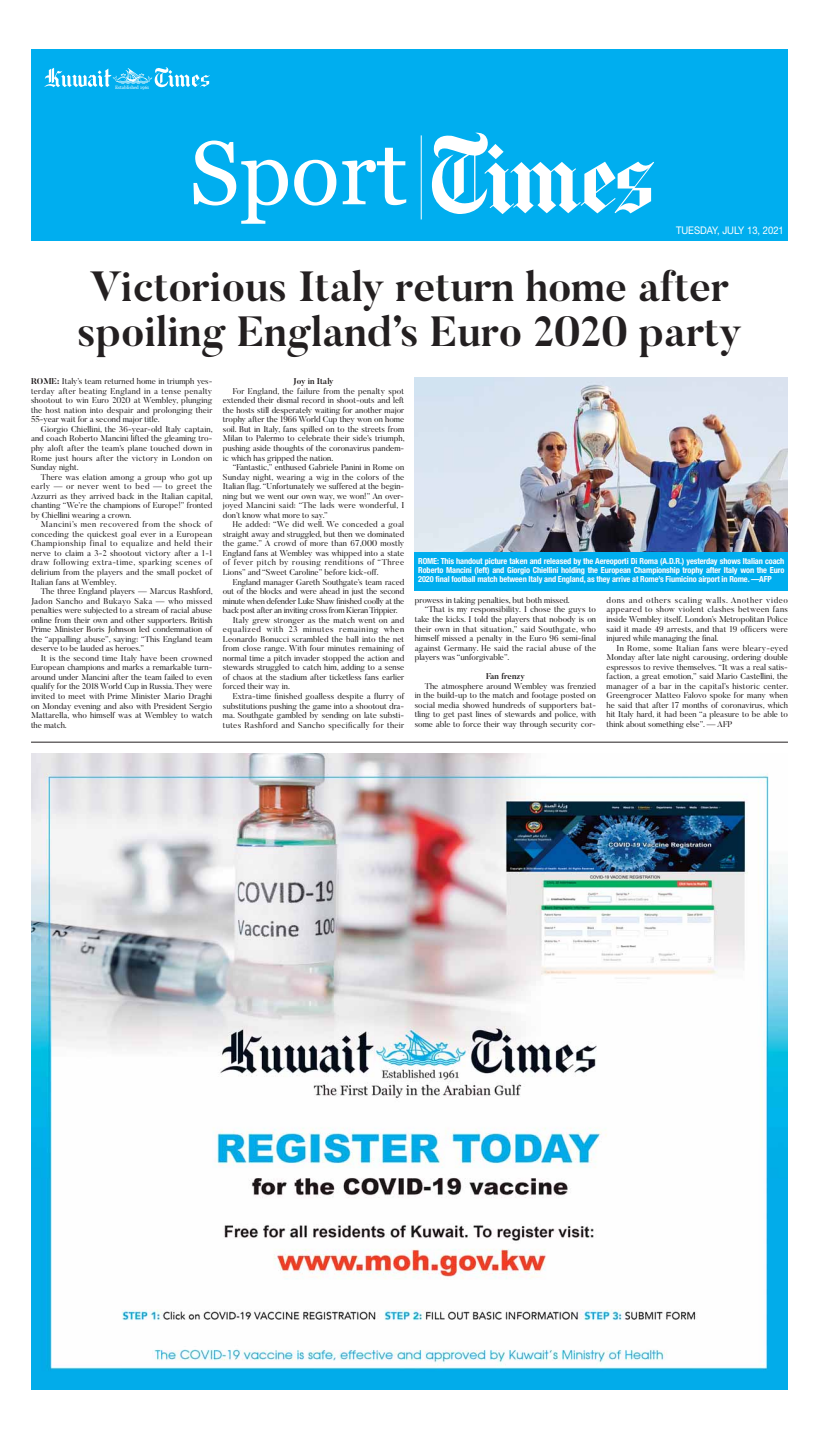
<style>
.page{position:relative;width:819px;height:1439px;background:#fff}
.page>*{position:absolute;margin:0;border:0;box-sizing:border-box;transform-origin:0 0}
.t1{font:89.86px "Georgia+T42";color:#fff}
.t2{font:700 42px/45.5px "Butler";color:#231f20;text-align:center}
.t3{font:10.5px "Helvetica Neue";color:#fff;scale:.9 1}
.t4{font:8.31px/9.5px "Butler";color:#231f20;text-align:justify}
.t5{font:700 condensed 8.31px/9.2px "Helvetica Neue";letter-spacing:-.015em;color:#fff;text-align:justify}
.t6{font:8.31px "Butler";letter-spacing:-.025em;color:#231f20}
.t7{font:8.31px "Butler";letter-spacing:.02em;color:#231f20}
.t8{font:8.31px "Butler";letter-spacing:.035em;color:#231f20}
.t9{font:8.31px "Butler";letter-spacing:.025em;color:#231f20}
.t10{font:8.31px "Butler";letter-spacing:.075em;color:#231f20}
.t11{font:700 8.31px "Butler";color:#231f20}
.t12{font:4.64px "Georgia+T42";color:#fff}
.s1{font-weight:700}
</style>
<div class="page">
<div style="left:31px;top:50px;width:756px;height:191px;background:#00aeef"></div>
<svg style="left:432px;top:132px;width:222px;height:82px"></svg>
<hr style="left:420px;top:135px;width:1px;height:84px;background:#fff">
<svg style="left:44px;top:67px;width:166px;height:20px"></svg>
<img style="left:31px;top:754px;width:757px;height:635px">
<hr style="left:31px;top:742px;width:757px;height:1px;background:#231f20">
<img style="left:414px;top:377px;width:374px;height:175px">
<div style="left:414px;top:552px;width:374px;height:38px;background:#00aeef"></div>
<p class="t12" style="left:115px;top:85px;width:36px">Established 1961</p>
<h1 class="t1" style="left:189px;top:121px;width:219px">Sport</h1>
<p class="t3" style="left:676px;top:224px;width:121px">TUESDAY, JULY 13, 2021</p>
<h2 class="t2" style="left:77px;top:268px;width:666px">Victorious Italy return home after spoiling England’s Euro 2020 party</h2>
<p class="t4" style="left:31px;top:377px;width:183px"><span class="s1">ROME:</span> Italy’s team returned home in triumph yes&shy;terday after beating England in a tense penalty shootout to win Euro 2020 at Wembley, plunging the host nation into despair and prolonging their 55-year wait for a second major title.</p>
<p class="t4" style="left:31px;top:425px;width:183px;text-indent:10px">Giorgio Chiellini, the 36-year-old Italy captain, and coach Roberto Mancini lifted the gleaming tro&shy;phy aloft after the team’s plane touched down in Rome just hours after the victory in London on Sunday night.</p>
<p class="t4" style="left:31px;top:473px;width:183px;text-indent:10px">There was elation among a group who got up early — or never went to bed — to greet the Azzurri as they arrived back in the Italian capital, chanting “We’re the champions of Europe!” fronted by Chiellini wearing a crown.</p>
<p class="t4" style="left:31px;top:520px;width:183px;text-indent:10px">Mancini’s men recovered from the shock of conceding the quickest goal ever in a European Championship final to equalize and held their nerve to claim a 3-2 shootout victory after a 1-1 draw following extra-time, sparking scenes of delirium from the players and the small pocket of Italian fans at Wembley.</p>
<p class="t4" style="left:31px;top:587px;width:183px;text-indent:10px">The three England players — Marcus Rashford, Jadon Sancho and Bukayo Saka — who missed penalties were subjected to a stream of racial abuse online from their own and other supporters. British Prime Minister Boris Johnson led condemnation of the “appalling abuse”, saying: “This England team deserve to be lauded as heroes.”</p>
<p class="t4" style="left:31px;top:654px;width:183px;text-indent:10px">It is the second time Italy have been crowned European champions and marks a remarkable turn&shy;around under Mancini after the team failed to even qualify for the 2018 World Cup in Russia. They were invited to meet with Prime Minister Mario Draghi on Monday evening and also with President Sergio Mattarella, who himself was at Wembley to watch the match.</p>
<p class="t11" style="left:293px;top:378px;width:42px">Joy in Italy</p>
<p class="t4" style="left:223px;top:387px;width:183px;text-indent:10px">For England, the failure from the penalty spot extended their dismal record in shoot-outs and left the hosts still desperately waiting for another major trophy after the 1966 World Cup they won on home soil. But in Italy, fans spilled on to the streets from Milan to Palermo to celebrate their side’s triumph, pushing aside thoughts of the coronavirus pandem&shy;ic which has gripped the nation.</p>
<p class="t4" style="left:223px;top:463px;width:183px;text-indent:10px">“Fantastic,” enthused Gabriele Panini in Rome on Sunday night, wearing a wig in the colors of the Italian flag. “Unfortunately we suffered at the begin&shy;ning but we went our own way, we won!” An over&shy;joyed Mancini said: “The lads were wonderful, I don’t know what more to say.”</p>
<p class="t4" style="left:223px;top:520px;width:183px;text-indent:10px">He added: “We did well. We conceded a goal straight away and struggled, but then we dominated the game.” A crowd of more than 67,000 mostly England fans at Wembley was whipped into a state of fever pitch by rousing renditions of “Three Lions” and “Sweet Caroline” before kick-off.</p>
<p class="t4" style="left:233px;top:578px;width:173px">England manager Gareth Southgate’s team raced</p>
<p class="t4" style="left:223px;top:587px;width:183px">out of the blocks and were ahead in just the second</p>
<p class="t6" style="left:223px;top:597px;width:183px">minute when defender Luke Shaw finished coolly at the</p>
<p class="t6" style="left:223px;top:607px;width:176px">back post after an inviting cross from Kieran Trippier.</p>
<p class="t7" style="left:233px;top:616px;width:173px">Italy grew stronger as the match went on and</p>
<p class="t10" style="left:223px;top:626px;width:183px">equalized with 23 minutes remaining when</p>
<p class="t4" style="left:223px;top:635px;width:183px">Leonardo Bonucci scrambled the ball into the net</p>
<p class="t4" style="left:223px;top:644px;width:183px">from close range. With four minutes remaining of</p>
<p class="t4" style="left:223px;top:654px;width:183px">normal time a pitch invader stopped the action and</p>
<p class="t4" style="left:223px;top:664px;width:183px">stewards struggled to catch him, adding to a sense</p>
<p class="t4" style="left:223px;top:673px;width:183px">of chaos at the stadium after ticketless fans earlier</p>
<p class="t4" style="left:223px;top:683px;width:68px">forced their way in.</p>
<p class="t4" style="left:233px;top:692px;width:173px">Extra-time finished goalless despite a flurry of</p>
<p class="t4" style="left:223px;top:702px;width:183px">substitutions pushing the game into a shootout dra-</p>
<p class="t4" style="left:223px;top:711px;width:183px">ma. Southgate gambled by sending on late substi-</p>
<p class="t8" style="left:223px;top:721px;width:183px">tutes Rashford and Sancho specifically for their</p>
<p class="t5" style="left:418px;top:557px;width:368px">ROME: This handout picture taken and released by the Aereoporti Di Roma (A.D.R.) yesterday shows Italian coach Roberto Mancini (left) and Giorgio Chiellini holding the European Championship trophy after Italy won the Euro 2020 final football match between Italy and England, as they arrive at Rome’s Fiumicino airport in Rome. —AFP</p>
<p class="t4" style="left:415px;top:596px;width:156px">prowess in taking penalties, but both missed.</p>
<p class="t4" style="left:424px;top:606px;width:173px">“That is my responsibility. I chose the guys to</p>
<p class="t4" style="left:415px;top:615px;width:183px">take the kicks. I told the players that nobody is on</p>
<p class="t9" style="left:415px;top:625px;width:183px">their own in that situation,” said Southgate, who</p>
<p class="t4" style="left:415px;top:634px;width:183px">himself missed a penalty in the Euro 96 semi-final</p>
<p class="t7" style="left:415px;top:644px;width:183px">against Germany. He said the racial abuse of the</p>
<p class="t4" style="left:415px;top:653px;width:96px">players was “unforgivable”.</p>
<p class="t11" style="left:486px;top:673px;width:40px">Fan frenzy</p>
<p class="t4" style="left:415px;top:682px;width:183px;text-indent:10px">The atmosphere around Wembley was frenzied in the build-up to the match and footage posted on social media showed hundreds of supporters bat&shy;tling to get past lines of stewards and police, with some able to force their way through security cor-</p>
<p class="t4" style="left:606px;top:596px;width:183px">dons and others scaling walls. Another video appeared to show violent clashes between fans inside Wembley itself. London’s Metropolitan Police said it made 49 arrests, and that 19 officers were injured while managing the final.</p>
<p class="t4" style="left:606px;top:644px;width:183px;text-indent:10px">In Rome, some Italian fans were bleary-eyed Monday after late night carousing, ordering double espressos to revive themselves. “It was a real satis&shy;faction, a great emotion,” said Mario Castellini, the manager of a bar in the capital’s historic center.<br>Greengrocer Matteo Falovo spoke for many when he said that after 17 months of coronavirus, which hit Italy hard, it had been “a pleasure to be able to think about something else”. — AFP</p>
</div>
